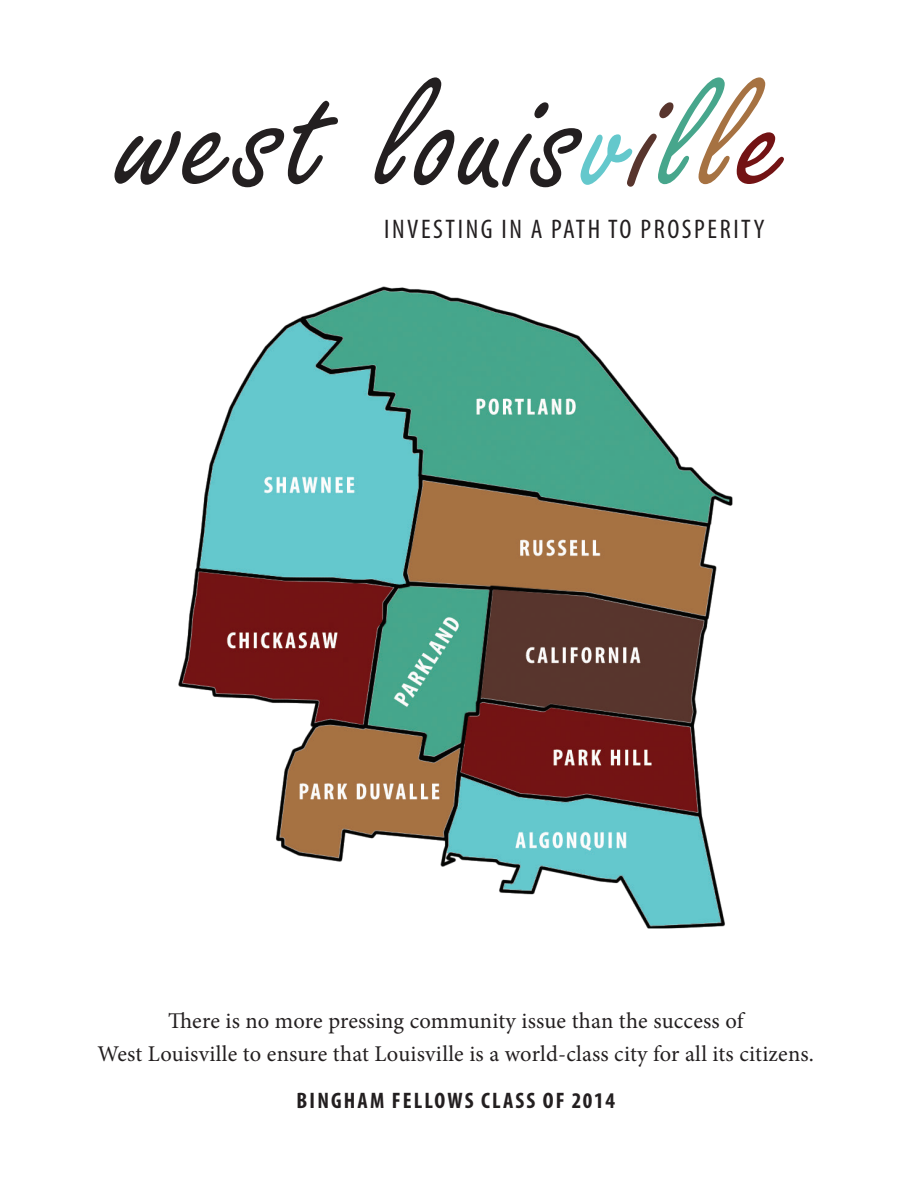
<style>
.page{position:relative;width:918px;height:1188px;background:#fff}
.page>*{position:absolute;margin:0;border:0;box-sizing:border-box;transform-origin:0 0}
.t1{font:172.5px "Freestyle Script";letter-spacing:.02em;color:#231f20}
.t2{font:condensed 27px "Myriad Pro";letter-spacing:.095em;color:#231f20}
.t3{font:22.5px/33px "Minion Pro";letter-spacing:.005em;color:#231f20;text-align:center}
.t4{font:700 condensed 22.5px "Myriad Pro";letter-spacing:.095em;color:#231f20}
.s1{color:#64c8cc}
.s2{color:#58352d}
.s3{color:#47a68c}
.s4{color:#a67242}
.s5{color:#731314}
</style>
<div class="page">
<img style="left:178px;top:286px;width:555px;height:643px">
<h1 class="t1" style="left:121px;top:44px;width:672px">west louis<span class="s1">v</span><span class="s2">i</span><span class="s3">l</span><span class="s4">l</span><span class="s5">e</span></h1>
<p class="t2" style="left:384px;top:213px;width:382px">INVESTING IN A PATH TO PROSPERITY</p>
<p class="t3" style="left:97px;top:1005px;width:718px">There is no more pressing community issue than the success of<br>West Louisville to ensure that Louisville is a world-class city for all its citizens.</p>
<p class="t4" style="left:297px;top:1086px;width:320px">BINGHAM FELLOWS CLASS OF 2014</p>
</div>
